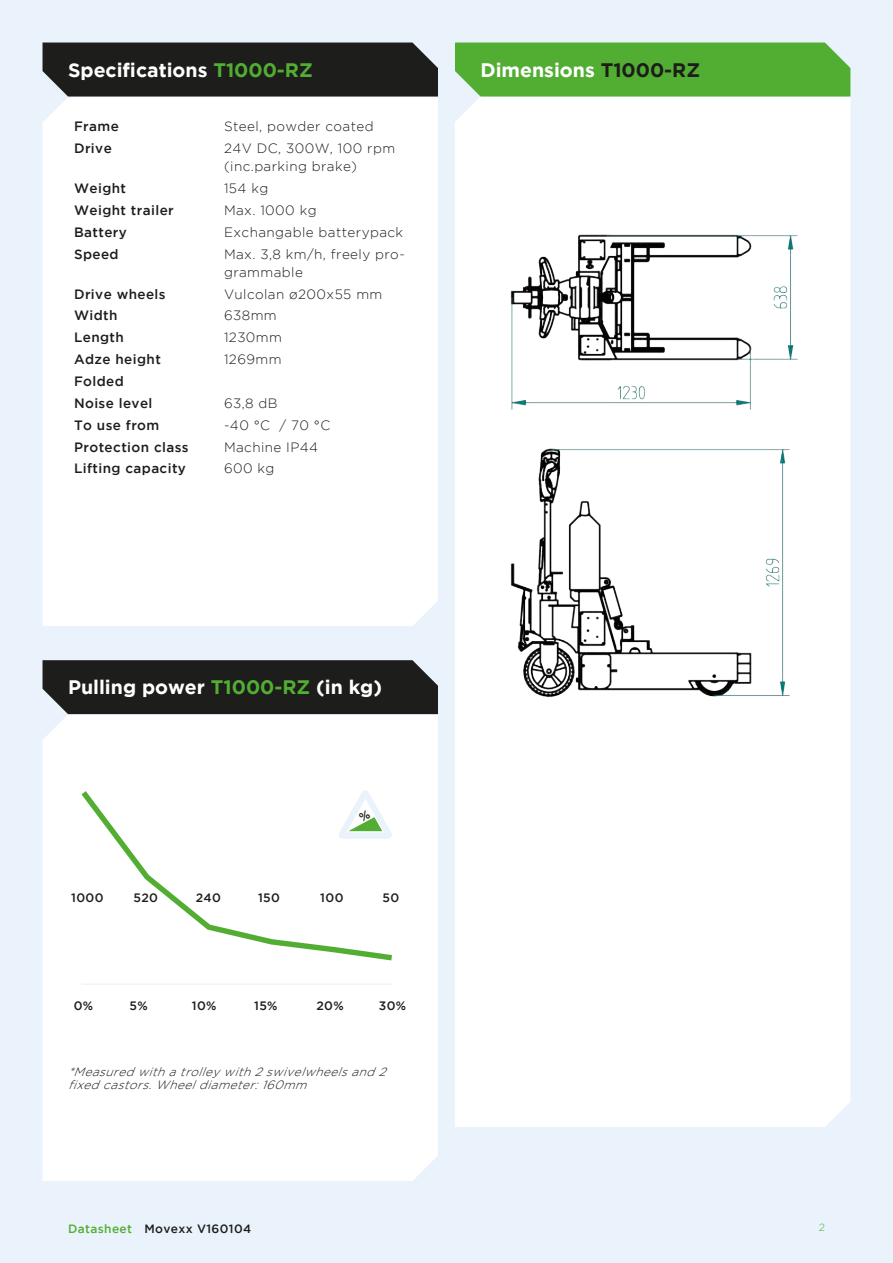
<style>
.page{position:relative;width:893px;height:1263px;background:#eaf3fc}
.page>*{position:absolute;margin:0;border:0;box-sizing:border-box;transform-origin:0 0}
.OMSCHRIJVING{font:700 19.5px "Gotham";color:#fff}
.ARTIKEL_NUMMER{font:700 19.5px "Gotham";color:#fff}
.t1{font:300 13.5px/18px "Gotham";letter-spacing:.03em;color:#1d1d1b}
.t2{font:500 13.5px "Gotham";letter-spacing:.03em;color:#1d1d1b}
.Grafiek{font:500 12.15px "Gotham";letter-spacing:.03em;color:#1d1d1b}
.EXTRA_OMSCHRIJVING{font:italic 300 12px/13.5px "Gotham";color:#1d1d1b}
.t3{font:500 12px "Gotham";letter-spacing:.03em;color:#1d1d1b}
.t4{font:300 10.5px "Gotham";color:#52ae32}
.s1{color:#52ae32}
.s2{color:#1d1d1b}
</style>
<div class="page">
<div style="left:43px;top:97px;width:395px;height:529px;background:#fff"></div>
<div style="left:43px;top:43px;width:395px;height:54px;background:#1d1d1b"></div>
<div style="left:455px;top:97px;width:395px;height:1030px;background:#fff"></div>
<div style="left:455px;top:43px;width:395px;height:54px;background:#52ae32"></div>
<div style="left:43px;top:660px;width:395px;height:54px;background:#1d1d1b"></div>
<div style="left:43px;top:715px;width:395px;height:466px;background:#fff"></div>
<div style="left:76px;top:790px;width:322px;height:174px;background:#fff"></div>
<hr style="left:81px;top:983px;width:311px;height:2px;background:#eaf3fc">
<img style="left:480px;top:186px;width:345px;height:561px">
<svg style="left:336px;top:790px;width:59px;height:49px"></svg>
<p class="ARTIKEL_NUMMER" style="left:68px;top:58px;width:246px">Specifications <span class="s1">T1000-RZ</span></p>
<p class="OMSCHRIJVING" style="left:480px;top:58px;width:221px">Dimensions <span class="s2">T1000-RZ</span></p>
<p class="t2" style="left:74px;top:119px;width:46px">Frame</p>
<p class="t1" style="left:224px;top:117px;width:151px">Steel, powder coated</p>
<p class="t2" style="left:74px;top:141px;width:39px">Drive</p>
<p class="t1" style="left:224px;top:139px;width:173px">24V DC, 300W, 100 rpm (inc.parking brake)</p>
<p class="t2" style="left:74px;top:181px;width:54px">Weight</p>
<p class="t1" style="left:224px;top:179px;width:46px">154 kg</p>
<p class="t2" style="left:74px;top:202px;width:101px">Weight trailer</p>
<p class="t1" style="left:224px;top:201px;width:94px">Max. 1000 kg</p>
<p class="t2" style="left:74px;top:224px;width:54px">Battery</p>
<p class="t1" style="left:224px;top:223px;width:181px">Exchangable batterypack</p>
<p class="t2" style="left:74px;top:246px;width:46px">Speed</p>
<p class="t1" style="left:224px;top:245px;width:182px">Max. 3,8 km/h, freely pro&shy;grammable</p>
<p class="t2" style="left:74px;top:286px;width:93px">Drive wheels</p>
<p class="t1" style="left:224px;top:285px;width:160px">Vulcolan ø200x55 mm</p>
<p class="t2" style="left:74px;top:308px;width:45px">Width</p>
<p class="t1" style="left:224px;top:306px;width:54px">638mm</p>
<p class="t2" style="left:74px;top:330px;width:51px">Length</p>
<p class="t1" style="left:224px;top:328px;width:60px">1230mm</p>
<p class="t2" style="left:74px;top:352px;width:88px">Adze height</p>
<p class="t1" style="left:224px;top:350px;width:59px">1269mm</p>
<p class="t2" style="left:74px;top:373px;width:51px">Folded</p>
<p class="t2" style="left:74px;top:395px;width:80px">Noise level</p>
<p class="t1" style="left:224px;top:394px;width:55px">63,8 dB</p>
<p class="t2" style="left:74px;top:417px;width:87px">To use from</p>
<p class="t1" style="left:224px;top:416px;width:108px">-40 °C / 70 °C</p>
<p class="t2" style="left:74px;top:439px;width:116px">Protection class</p>
<p class="t1" style="left:224px;top:438px;width:96px">Machine IP44</p>
<p class="t2" style="left:74px;top:461px;width:113px">Lifting capacity</p>
<p class="t1" style="left:224px;top:459px;width:52px">600 kg</p>
<p class="OMSCHRIJVING" style="left:68px;top:676px;width:316px">Pulling power <span class="s1">T1000-RZ</span> (in kg)</p>
<p class="Grafiek" style="left:71px;top:891px;width:34px">1000</p>
<p class="Grafiek" style="left:133px;top:891px;width:26px">520</p>
<p class="Grafiek" style="left:196px;top:891px;width:27px">240</p>
<p class="Grafiek" style="left:258px;top:891px;width:23px">150</p>
<p class="Grafiek" style="left:320px;top:891px;width:25px">100</p>
<p class="Grafiek" style="left:383px;top:891px;width:18px">50</p>
<p class="Grafiek" style="left:74px;top:999px;width:21px">0%</p>
<p class="Grafiek" style="left:130px;top:999px;width:20px">5%</p>
<p class="Grafiek" style="left:192px;top:999px;width:26px">10%</p>
<p class="Grafiek" style="left:254px;top:999px;width:25px">15%</p>
<p class="Grafiek" style="left:316px;top:999px;width:29px">20%</p>
<p class="Grafiek" style="left:379px;top:999px;width:29px">30%</p>
<p class="EXTRA_OMSCHRIJVING" style="left:68px;top:1065px;width:324px">*Measuredwithatrolleywith2swivelwheelsand2 fixedcastors.Wheeldiameter:160mm</p>
<p class="t3" style="left:68px;top:1222px;width:185px"><span class="s1">Datasheet</span> Movexx V160104</p>
<p class="t4" style="left:819px;top:1221px;width:8px">2</p>
</div>
